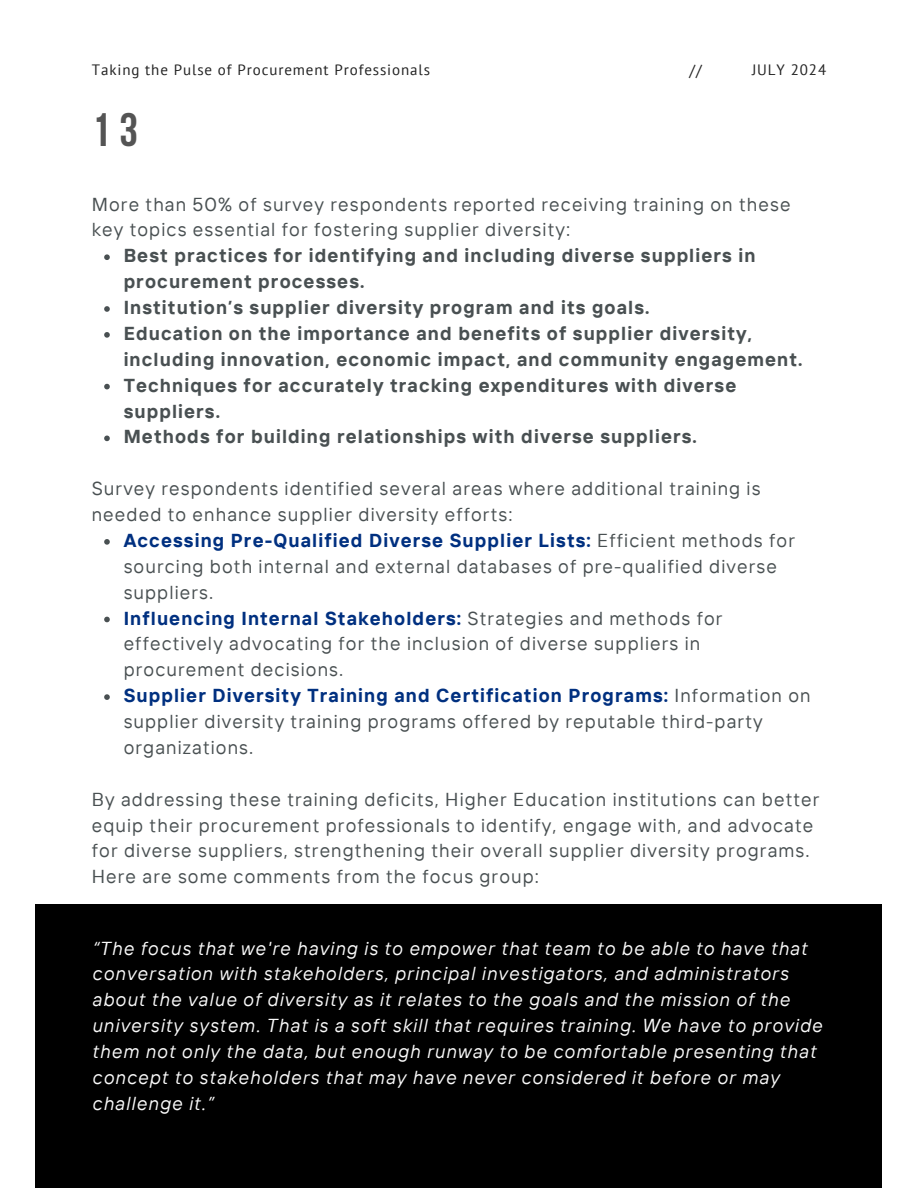
<style>
.page{position:relative;width:918px;height:1188px;background:#fff}
.page>*{position:absolute;margin:0;border:0;box-sizing:border-box;transform-origin:0 0}
.t1{font:700 46.65px "Bebas Neue";color:#545454}
.t2{font:18.75px/25.8px "TT Interphases";letter-spacing:.06em;color:#495052}
.t3{font:italic 18.75px/25.8px "TT Interphases";letter-spacing:.06em;color:#fafafa}
.t4{font:700 18.75px/25.8px "TT Interphases";letter-spacing:.06em;color:#495052}
.t5{font:700 18.75px "TT Interphases";letter-spacing:.06em;color:#003080}
.t6{font:15.9px "PT Sans";color:#222}
.t7{font:15px "PT Sans";letter-spacing:.06em;color:#222}
.s1{font-weight:400;color:#495052}
.s2{font-weight:700;color:#003080}
</style>
<div class="page">
<svg style="left:104px;top:254px;width:6px;height:6px"></svg>
<svg style="left:104px;top:306px;width:6px;height:6px"></svg>
<svg style="left:104px;top:332px;width:6px;height:6px"></svg>
<svg style="left:104px;top:384px;width:6px;height:5px"></svg>
<svg style="left:104px;top:436px;width:6px;height:5px"></svg>
<svg style="left:104px;top:539px;width:6px;height:6px"></svg>
<svg style="left:104px;top:617px;width:6px;height:5px"></svg>
<svg style="left:104px;top:694px;width:6px;height:6px"></svg>
<div style="left:36px;top:904px;width:846px;height:284px;background:#000"></div>
<h2 class="t7" style="left:92px;top:60px;width:340px">Taking the Pulse of Procurement Professionals</h2>
<p class="t6" style="left:689px;top:60px;width:14px">//</p>
<p class="t7" style="left:752px;top:60px;width:76px">JULY 2024</p>
<p class="t1" style="left:92px;top:112px;width:48px">13</p>
<h1 class="t2" style="left:92px;top:191px;width:700px">More than 50% of survey respondents reported receiving training on these key topics essential for fostering supplier diversity:</h1>
<p class="t4" style="left:124px;top:242px;width:633px">Best practices for identifying and including diverse suppliers in procurement processes.</p>
<p class="t4" style="left:124px;top:294px;width:527px">Institution’s supplier diversity program and its goals.</p>
<p class="t4" style="left:124px;top:320px;width:680px">Education on the importance and benefits of supplier diversity, including innovation, economic impact, and community engagement.</p>
<p class="t4" style="left:124px;top:372px;width:614px">Techniques for accurately tracking expenditures with diverse suppliers.</p>
<p class="t4" style="left:124px;top:423px;width:575px">Methods for building relationships with diverse suppliers.</p>
<h1 class="t2" style="left:92px;top:475px;width:670px">Survey respondents identified several areas where additional training is needed to enhance supplier diversity efforts:</h1>
<h1 class="t5" style="left:124px;top:528px;width:673px">Accessing Pre-Qualified Diverse Supplier Lists: <span class="s1">Efficient methods for</span></h1>
<p class="t2" style="left:124px;top:553px;width:655px">sourcing both internal and external databases of pre-qualified diverse suppliers.<br><span class="s2">Influencing Internal Stakeholders:</span> Strategies and methods for</p>
<p class="t2" style="left:124px;top:630px;width:688px">effectively advocating for the inclusion of diverse suppliers in procurement decisions.<br><span class="s2">Supplier Diversity Training and Certification Programs:</span> Information on</p>
<p class="t2" style="left:124px;top:708px;width:641px">supplier diversity training programs offered by reputable third-party organizations.</p>
<p class="t2" style="left:92px;top:786px;width:729px">By addressing these training deficits, Higher Education institutions can better equip their procurement professionals to identify, engage with, and advocate</p>
<h1 class="t2" style="left:92px;top:837px;width:719px">for diverse suppliers, strengthening their overall supplier diversity programs.<br>Here are some comments from the focus group:</h1>
<p class="t3" style="left:92px;top:935px;width:732px">“The focus that we're having is to empower that team to be able to have that conversation with stakeholders, principal investigators, and administrators about the value of diversity as it relates to the goals and the mission of the university system. That is a soft skill that requires training. We have to provide them not only the data, but enough runway to be comfortable presenting that concept to stakeholders that may have never considered it before or may challenge it.”</p>
</div>
